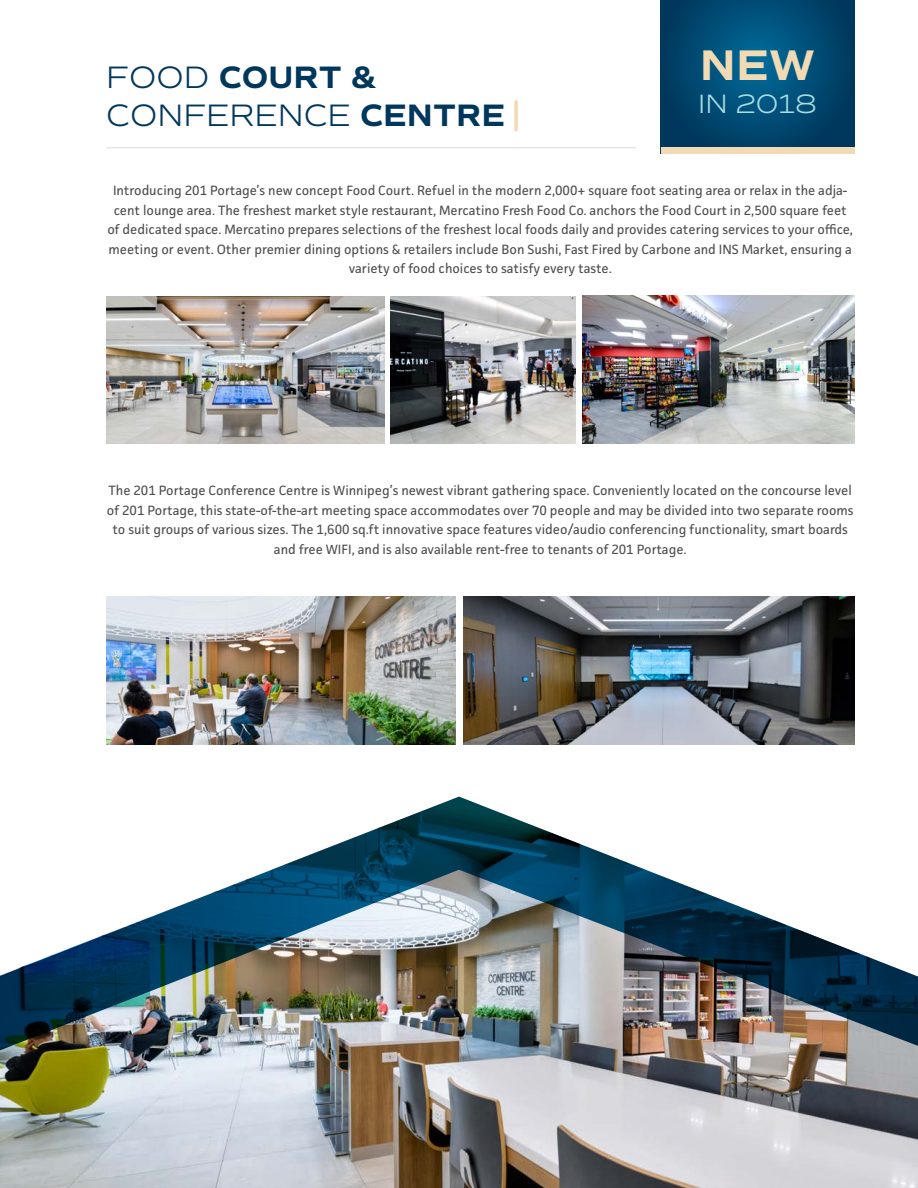
<style>
.page{position:relative;width:918px;height:1188px;background:#fff}
.page>*{position:absolute;margin:0;border:0;box-sizing:border-box;transform-origin:0 0}
.Quotations{font:700 43.5px "Commuters Sans";color:#f1dab4}
.Quotations-2{font:300 31.5px "Commuters Sans";color:#00375c}
.Quotations-3{font:700 31.5px "Commuters Sans";color:#00375c}
.Quotations-4{font:300 27px "Commuters Sans";color:#a8dde3}
.Main_Text{font:13.5px/19.5px "Facit";color:#4b4c4d;text-align:center}
.s1{font-weight:300}
.s2{font-weight:700}
.s3{font-family:"Neusa Next Std";font-weight:500;color:#f1dab4}
</style>
<div class="page">
<svg style="left:661px;top:0;width:193px;height:148px"></svg>
<img style="left:0;top:1056px;width:918px;height:132px">
<img style="left:0;top:797px;width:918px;height:259px">
<hr style="left:106px;top:147px;width:530px;height:1px;background:#e1e7ea">
<img style="left:106px;top:296px;width:278px;height:148px">
<img style="left:391px;top:296px;width:185px;height:148px">
<img style="left:582px;top:296px;width:272px;height:147px">
<img style="left:106px;top:597px;width:350px;height:148px">
<img style="left:463px;top:597px;width:391px;height:148px">
<div style="left:661px;top:148px;width:193px;height:6px;background:#f1dab4"></div>
<p class="Quotations-3" style="left:106px;top:58px;width:272px"><span class="s1">FOOD</span> COURT &amp;</p>
<p class="Quotations-2" style="left:106px;top:96px;width:415px">CONFERENCE <span class="s2">CENTRE</span> <span class="s3">|</span></p>
<p class="Quotations" style="left:700px;top:39px;width:117px">NEW</p>
<p class="Quotations-4" style="left:698px;top:88px;width:120px">IN 2018</p>
<p class="Main_Text" style="left:107px;top:180px;width:747px">Introducing 201 Portage’s new concept Food Court. Refuel in the modern 2,000+ square foot seating area or relax in the adja&shy;cent lounge area. The freshest market style restaurant, Mercatino Fresh Food Co. anchors the Food Court in 2,500 square feet of dedicated space. Mercatino prepares selections of the freshest local foods daily and provides catering services to your office, meeting or event. Other premier dining options &amp; retailers include Bon Sushi, Fast Fired by Carbone and INS Market, ensuring a variety of food choices to satisfy every taste.</p>
<p class="Main_Text" style="left:107px;top:481px;width:748px">The 201 Portage Conference Centre is Winnipeg’s newest vibrant gathering space. Conveniently located on the concourse level of 201 Portage, this state-of-the-art meeting space accommodates over 70 people and may be divided into two separate rooms to suit groups of various sizes. The 1,600 sq.ft innovative space features video/audio conferencing functionality, smart boards and free WIFI, and is also available rent-free to tenants of 201 Portage.</p>
</div>
